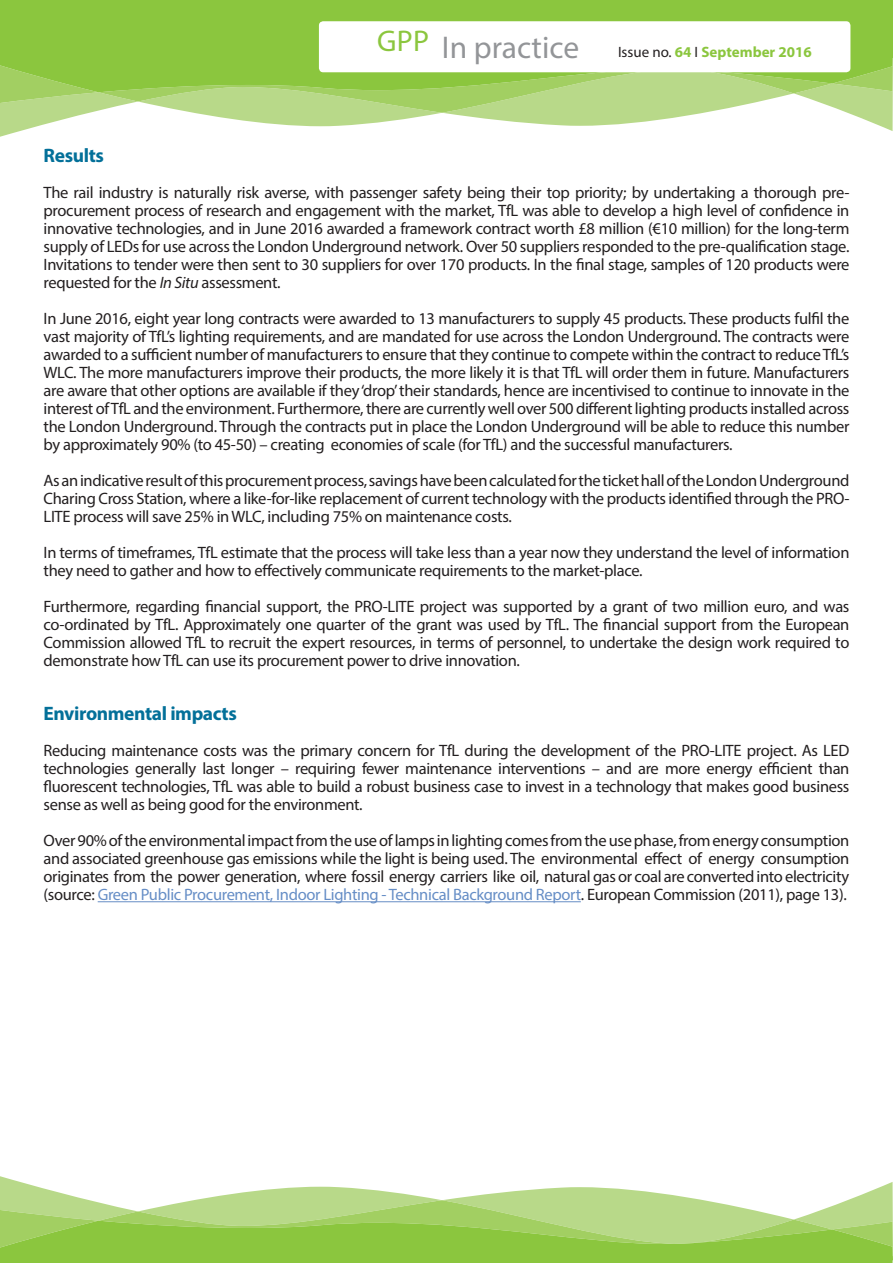
<style>
.page{position:relative;width:893px;height:1263px;background:#fff}
.page>*{position:absolute;margin:0;border:0;box-sizing:border-box;transform-origin:0 0}
.t1{font:700 19.5px "Myriad Pro";letter-spacing:-.02em;color:#037099}
.t2{font:16.5px/18px "Myriad Pro";letter-spacing:-.02em;color:#231f20;text-align:justify}
.t3{font:700 15px "Myriad Pro";color:#8bc63e}
.s1{font-weight:400;font-size:31.5px;color:#939598}
.s2{font-weight:400;color:#231f20}
.s3{font-style:italic}
.s4{color:#668ec6}
</style>
<div class="page">
<svg style="left:0;top:113px;width:88px;height:24px"></svg>
<svg style="left:195px;top:113px;width:698px;height:18px"></svg>
<svg style="left:0;top:58px;width:893px;height:55px;background:#a9d36f"></svg>
<div style="left:0;top:0;width:893px;height:58px;background:#8bc63e"></div>
<div style="left:319px;top:21px;width:531px;height:51px;background:#fff;border-radius:4px"></div>
<svg style="left:0;top:1176px;width:88px;height:24px"></svg>
<svg style="left:195px;top:1182px;width:698px;height:18px"></svg>
<svg style="left:0;top:1200px;width:893px;height:63px;background:#a1cf62"></svg>
<hr style="left:98px;top:901px;width:483px;height:1px;background:#668ec6">
<p class="t3" style="left:377px;top:42px;width:436px"><sup>GPP</sup> <span class="s1">In practice</span> <span class="s2">Issue no.</span> 64 <span class="s2">I</span> September 2016</p>
<p class="t1" style="left:44px;top:143px;width:62px">Results</p>
<p class="t2" style="left:44px;top:183px;width:807px">The rail industry is naturally risk averse, with passenger safety being their top priority; by undertaking a thorough pre&shy;procurement process of research and engagement with the market, TfL was able to develop a high level of confidence in innovative technologies, and in June 2016 awarded a framework contract worth £8 million (€10 million) for the long-term supply of LEDs for use across the London Underground network. Over 50 suppliers responded to the pre-qualification stage.<br>Invitations to tender were then sent to 30 suppliers for over 170 products. In the final stage, samples of 120 products were requested for the <span class="s3">In Situ</span> assessment.</p>
<p class="t2" style="left:44px;top:309px;width:807px">In June 2016, eight year long contracts were awarded to 13 manufacturers to supply 45 products. These products fulfil the vast majority of TfL’s lighting requirements, and are mandated for use across the London Underground. The contracts were awarded to a sufficient number of manufacturers to ensure that they continue to compete within the contract to reduce TfL’s WLC. The more manufacturers improve their products, the more likely it is that TfL will order them in future. Manufacturers are aware that other options are available if they ‘drop’ their standards, hence are incentivised to continue to innovate in the interest of TfL and the environment. Furthermore, there are currently well over 500 different lighting products installed across the London Underground. Through the contracts put in place the London Underground will be able to reduce this number by approximately 90% (to 45-50) – creating economies of scale (for TfL) and the successful manufacturers.</p>
<p class="t2" style="left:44px;top:471px;width:807px">As an indicative result of this procurement process, savings have been calculated for the ticket hall of the London Underground Charing Cross Station, where a like-for-like replacement of current technology with the products identified through the PRO-LITE process will save 25% in WLC, including 75% on maintenance costs.</p>
<p class="t2" style="left:44px;top:543px;width:807px">In terms of timeframes, TfL estimate that the process will take less than a year now they understand the level of information they need to gather and how to effectively communicate requirements to the market-place.</p>
<p class="t2" style="left:44px;top:597px;width:807px">Furthermore, regarding financial support, the PRO-LITE project was supported by a grant of two million euro, and was co-ordinated by TfL. Approximately one quarter of the grant was used by TfL. The financial support from the European Commission allowed TfL to recruit the expert resources, in terms of personnel, to undertake the design work required to demonstrate how TfL can use its procurement power to drive innovation.</p>
<p class="t1" style="left:44px;top:701px;width:195px">Environmental impacts</p>
<p class="t2" style="left:44px;top:741px;width:807px">Reducing maintenance costs was the primary concern for TfL during the development of the PRO-LITE project. As LED technologies generally last longer – requiring fewer maintenance interventions – and are more energy efficient than fluorescent technologies, TfL was able to build a robust business case to invest in a technology that makes good business sense as well as being good for the environment.</p>
<p class="t2" style="left:44px;top:831px;width:807px">Over 90% of the environmental impact from the use of lamps in lighting comes from the use phase, from energy consumption and associated greenhouse gas emissions while the light is being used. The environmental effect of energy consumption originates from the power generation, where fossil energy carriers like oil, natural gas or coal are converted into electricity (source: <span class="s4">Green Public Procurement, Indoor Lighting - Technical Background Report</span>. European Commission (2011), page 13).</p>
</div>
